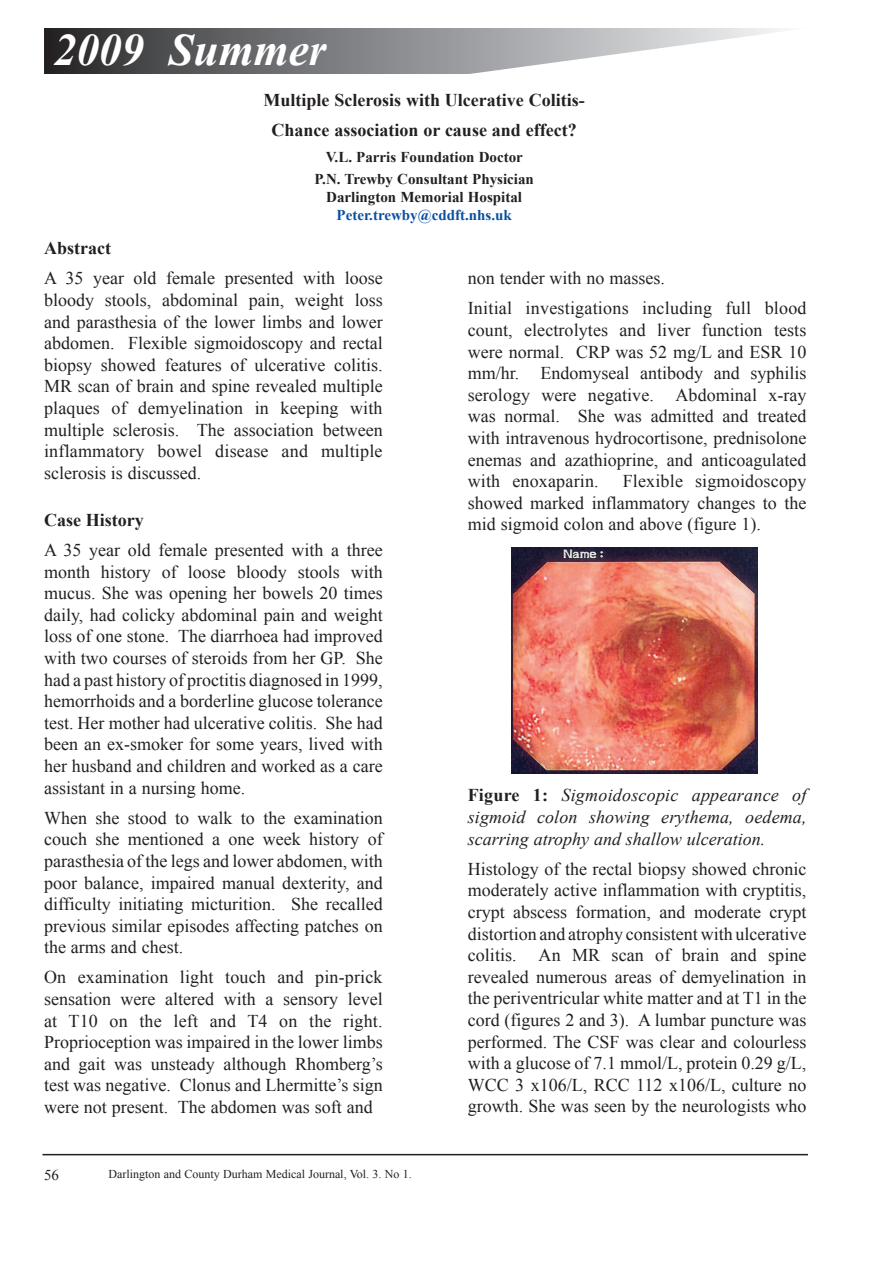
<style>
.page{position:relative;width:893px;height:1263px;background:#fff}
.page>*{position:absolute;margin:0;border:0;box-sizing:border-box;transform-origin:0 0}
.t1{font:italic 700 45px "Times New Roman";color:#fff}
.t2{font:18px/21.6px "Times New Roman";color:#231f20;text-align:justify}
.t3{font:italic 18px/21.6px "Times New Roman";color:#231f20;text-align:justify}
.t4{font:700 18px/30.2px "Times New Roman";color:#231f20;text-align:center}
.t5{font:700 15px/21.6px "Times New Roman";color:#231f20;text-align:center}
.t6{font:700 15px "Times New Roman";color:#094fa3}
.t7{font:15px "Times New Roman";color:#231f20}
.t8{font:12px "Times New Roman";color:#231f20}
.s1{font-weight:700;font-style:normal}
</style>
<div class="page">
<hr style="left:43px;top:1154px;width:765px;height:1px;background:#231f20">
<svg style="left:44px;top:28px;width:739px;height:46px"></svg>
<img style="left:512px;top:547px;width:246px;height:226px">
<h1 class="t1" style="left:54px;top:18px;width:274px">2009 Summer</h1>
<p class="t4" style="left:263px;top:84px;width:323px">Multiple Sclerosis with Ulcerative Colitis-<br>Chance association or cause and effect?</p>
<p class="t5" style="left:314px;top:146px;width:221px">V.L. Parris Foundation Doctor<br>P.N. Trewby Consultant Physician</p>
<p class="t5" style="left:326px;top:186px;width:197px">Darlington Memorial Hospital</p>
<p class="t6" style="left:337px;top:205px;width:177px">Peter.trewby@cddft.nhs.uk</p>
<p class="t4" style="left:44px;top:233px;width:68px">Abstract</p>
<p class="t2" style="left:44px;top:267px;width:340px">A 35 year old female presented with loose bloody stools, abdominal pain, weight loss and parasthesia of the lower limbs and lower abdomen. Flexible sigmoidoscopy and rectal biopsy showed features of ulcerative colitis.<br>MR scan of brain and spine revealed multiple plaques of demyelination in keeping with multiple sclerosis. The association between inflammatory bowel disease and multiple sclerosis is discussed.</p>
<p class="t4" style="left:44px;top:504px;width:101px">Case History</p>
<p class="t2" style="left:44px;top:539px;width:340px">A 35 year old female presented with a three month history of loose bloody stools with mucus. She was opening her bowels 20 times daily, had colicky abdominal pain and weight loss of one stone. The diarrhoea had improved with two courses of steroids from her GP. She had a past history of proctitis diagnosed in 1999, hemorrhoids and a borderline glucose tolerance test. Her mother had ulcerative colitis. She had been an ex-smoker for some years, lived with her husband and children and worked as a care assistant in a nursing home.</p>
<p class="t2" style="left:44px;top:807px;width:340px">When she stood to walk to the examination couch she mentioned a one week history of parasthesia of the legs and lower abdomen, with poor balance, impaired manual dexterity, and difficulty initiating micturition. She recalled previous similar episodes affecting patches on the arms and chest.</p>
<p class="t2" style="left:44px;top:966px;width:340px">On examination light touch and pin-prick sensation were altered with a sensory level at T10 on the left and T4 on the right.<br>Proprioception was impaired in the lower limbs and gait was unsteady although Rhomberg’s test was negative. Clonus and Lhermitte’s sign were not present. The abdomen was soft and</p>
<p class="t7" style="left:44px;top:1165px;width:16px">56</p>
<p class="t8" style="left:109px;top:1166px;width:305px">Darlington and County Durham Medical Journal, Vol. 3. No 1.</p>
<p class="t2" style="left:468px;top:263px;width:340px;line-height:30.2px">non tender with no masses.<br>Initial investigations including full blood</p>
<p class="t2" style="left:468px;top:319px;width:340px">count, electrolytes and liver function tests were normal. CRP was 52 mg/L and ESR 10 mm/hr. Endomyseal antibody and syphilis serology were negative. Abdominal x-ray was normal. She was admitted and treated with intravenous hydrocortisone, prednisolone enemas and azathioprine, and anticoagulated with enoxaparin.</p>
<p class="t2" style="left:468px;top:470px;width:340px;text-indent:155px">Flexible sigmoidoscopy showed marked inflammatory changes to the mid sigmoid colon and above (figure 1).</p>
<p class="t3" style="left:468px;top:784px;width:340px"><span class="s1">Figure 1:</span> Sigmoidoscopic appearance of sigmoid colon showing erythema, oedema, scarring atrophy and shallow ulceration.</p>
<p class="t2" style="left:468px;top:858px;width:340px">Histology of the rectal biopsy showed chronic moderately active inflammation with cryptitis, crypt abscess formation, and moderate crypt distortion and atrophy consistent with ulcerative colitis. An MR scan of brain and spine revealed numerous areas of demyelination in the periventricular white matter and at T1 in the cord (figures 2 and 3). A lumbar puncture was performed. The CSF was clear and colourless with a glucose of 7.1 mmol/L, protein 0.29 g/L, WCC 3 x106/L, RCC 112 x106/L, culture no growth. She was seen by the neurologists who</p>
</div>
